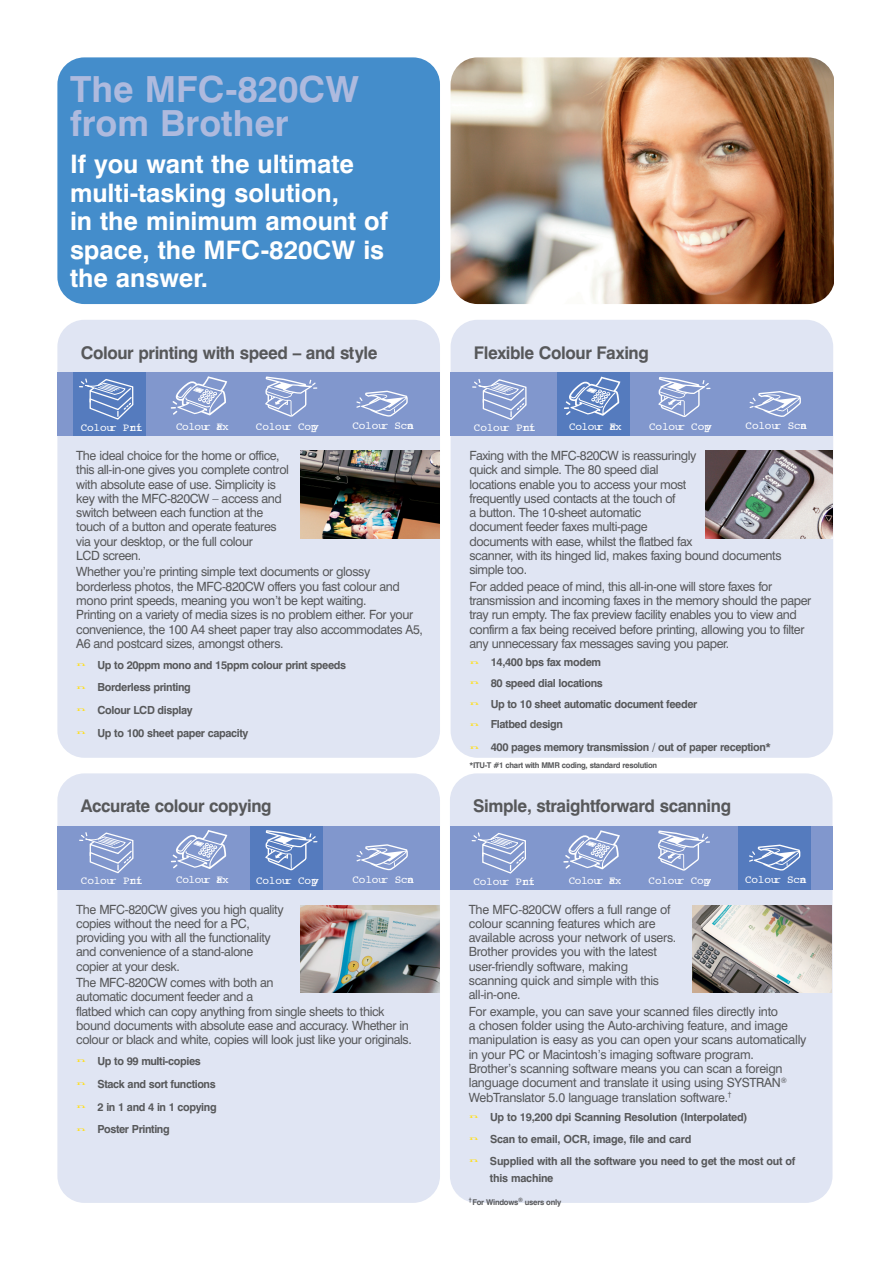
<style>
.page{position:relative;width:893px;height:1263px;background:#fff}
.page>*{position:absolute;margin:0;border:0;box-sizing:border-box;transform-origin:0 0}
.t1{font:700 36px/34.5px "Swiss 721 BT";color:#aebade}
.t2{font:700 25.5px/28.5px "Swiss 721 BT";color:#fff}
.t3{font:700 17.4px "Swiss 721 BT";letter-spacing:-.025em;color:#57585a}
.t4{font:12.75px/14.2px "Swiss 721 BT";letter-spacing:-.035em;color:#57585a}
.t5{font:700 11.1px/22.8px "Swiss 721 BT";letter-spacing:-.035em;color:#57585a}
.t6{font:11.1px "Courier";letter-spacing:-.02em;color:#fff}
.t7{font:11.1px "Courier";letter-spacing:-.04em;color:#fff}
.t8{font:700 7.95px "Swiss 721 BT";letter-spacing:-.035em;color:#57585a}
</style>
<div class="page">
<div style="left:57px;top:57px;width:383px;height:247px;background:#448dcb;border-radius:27px"></div>
<div style="left:57px;top:320px;width:383px;height:438px;background:#e0e5f3;border-radius:27px"></div>
<div style="left:57px;top:372px;width:383px;height:63px;background:#8197cd"></div>
<div style="left:73px;top:372px;width:72px;height:63px;background:#557bbe"></div>
<img style="left:300px;top:451px;width:139px;height:87px">
<div style="left:57px;top:773px;width:383px;height:430px;background:#e0e5f3;border-radius:27px"></div>
<div style="left:57px;top:826px;width:383px;height:63px;background:#8197cd"></div>
<div style="left:251px;top:826px;width:72px;height:63px;background:#557bbe"></div>
<img style="left:300px;top:905px;width:139px;height:87px">
<div style="left:451px;top:320px;width:382px;height:438px;background:#e0e5f3;border-radius:27px"></div>
<div style="left:451px;top:372px;width:382px;height:63px;background:#8197cd"></div>
<div style="left:557px;top:372px;width:72px;height:63px;background:#557bbe"></div>
<div style="left:450px;top:773px;width:382px;height:430px;background:#e0e5f3;border-radius:27px"></div>
<div style="left:450px;top:826px;width:382px;height:63px;background:#8197cd"></div>
<div style="left:738px;top:826px;width:72px;height:63px;background:#557bbe"></div>
<img style="left:451px;top:57px;width:383px;height:247px;border-radius:27px">
<svg style="left:171px;top:376px;width:56px;height:39px"></svg>
<svg style="left:265px;top:376px;width:52px;height:41px"></svg>
<svg style="left:356px;top:391px;width:52px;height:26px"></svg>
<svg style="left:79px;top:378px;width:54px;height:42px"></svg>
<svg style="left:171px;top:830px;width:56px;height:39px"></svg>
<svg style="left:265px;top:830px;width:52px;height:40px"></svg>
<svg style="left:356px;top:844px;width:52px;height:26px"></svg>
<svg style="left:79px;top:832px;width:55px;height:41px"></svg>
<svg style="left:564px;top:377px;width:56px;height:39px"></svg>
<svg style="left:658px;top:377px;width:52px;height:40px"></svg>
<svg style="left:749px;top:391px;width:52px;height:26px"></svg>
<svg style="left:472px;top:379px;width:55px;height:41px"></svg>
<svg style="left:563px;top:830px;width:57px;height:39px"></svg>
<svg style="left:658px;top:830px;width:52px;height:41px"></svg>
<svg style="left:749px;top:844px;width:51px;height:27px"></svg>
<svg style="left:472px;top:832px;width:54px;height:42px"></svg>
<img style="left:705px;top:451px;width:128px;height:87px">
<img style="left:693px;top:905px;width:139px;height:87px">
<h1 class="t1" style="left:70px;top:74px;width:290px">The MFC-820CW from Brother</h1>
<h2 class="t2" style="left:70px;top:152px;width:319px">If you want the ultimate multi-tasking solution,<br>in the minimum amount of space, the MFC-820CW is the answer.</h2>
<h3 class="t3" style="left:81px;top:345px;width:298px">Colour printing with speed – and style</h3>
<h3 class="t3" style="left:474px;top:345px;width:176px">Flexible Colour Faxing</h3>
<p class="t6" style="left:81px;top:422px;width:63px">Colour Print</p>
<p class="t7" style="left:176px;top:421px;width:54px">Colour Fax</p>
<p class="t6" style="left:256px;top:422px;width:65px">Colour Copy</p>
<p class="t6" style="left:352px;top:421px;width:63px">Colour Scan</p>
<p class="t6" style="left:474px;top:423px;width:63px">Colour Print</p>
<p class="t7" style="left:569px;top:422px;width:54px">Colour Fax</p>
<p class="t6" style="left:649px;top:422px;width:65px">Colour Copy</p>
<p class="t6" style="left:746px;top:421px;width:63px">Colour Scan</p>
<p class="t4" style="left:76px;top:449px;width:214px">The ideal choice for the home or office, this all-in-one gives you complete control with absolute ease of use. Simplicity is key with the MFC-820CW – access and switch between each function at the touch of a button and operate features via your desktop, or the full colour<br>LCD screen.</p>
<p class="t4" style="left:76px;top:566px;width:348px">Whether you’re printing simple text documents or glossy borderless photos, the MFC-820CW offers you fast colour and mono print speeds, meaning you won’t be kept waiting.<br>Printing on a variety of media sizes is no problem either. For your convenience, the 100 A4 sheet paper tray also accommodates A5, A6 and postcard sizes, amongst others.</p>
<p class="t5" style="left:76px;top:654px;width:271px"><sup>n</sup> Up to 20ppm mono and 15ppm colour print speeds <sup>n</sup> Borderless printing<br><sup>n</sup> Colour LCD display<br><sup>n</sup> Up to 100 sheet paper capacity</p>
<p class="t4" style="left:469px;top:449px;width:314px">Faxing with the MFC-820CW is reassuringly<br>quick and simple. The 80 speed dial<br>locations enable you to access your most<br>frequently used contacts at the touch of<br>a button. The 10-sheet automatic<br>document feeder faxes multi-page<br>documents with ease, whilst the flatbed fax<br>scanner, with its hinged lid, makes faxing bound documents simple too.</p>
<p class="t4" style="left:469px;top:580px;width:343px">For added peace of mind, this all-in-one will store faxes for transmission and incoming faxes in the memory should the paper tray run empty. The fax preview facility enables you to view and confirm a fax being received before printing, allowing you to filter any unnecessary fax messages saving you paper.</p>
<p class="t5" style="left:469px;top:653px;width:229px;line-height:20.7px"><sup>n</sup> 14,400 bps fax modem<br><sup>n</sup> 80 speed dial locations<br><sup>n</sup> Up to 10 sheet automatic document feeder <sup>n</sup> Flatbed design</p>
<p class="t5" style="left:469px;top:737px;width:303px"><sup>n</sup> 400 pages memory transmission / out of paper reception*</p>
<p class="t8" style="left:469px;top:762px;width:189px">*ITU-T #1 chart with MMR coding, standard resolution</p>
<h3 class="t3" style="left:81px;top:799px;width:192px">Accurate colour copying</h3>
<h3 class="t3" style="left:473px;top:799px;width:259px">Simple, straightforward scanning</h3>
<p class="t6" style="left:81px;top:876px;width:63px">Colour Print</p>
<p class="t7" style="left:176px;top:875px;width:54px">Colour Fax</p>
<p class="t6" style="left:256px;top:875px;width:65px">Colour Copy</p>
<p class="t6" style="left:353px;top:874px;width:63px">Colour Scan</p>
<p class="t6" style="left:473px;top:876px;width:63px">Colour Print</p>
<p class="t7" style="left:569px;top:875px;width:54px">Colour Fax</p>
<p class="t6" style="left:649px;top:876px;width:65px">Colour Copy</p>
<p class="t6" style="left:745px;top:874px;width:63px">Colour Scan</p>
<p class="t4" style="left:76px;top:903px;width:209px">The MFC-820CW gives you high quality copies without the need for a PC, providing you with all the functionality and convenience of a stand-alone copier at your desk.</p>
<p class="t4" style="left:76px;top:977px;width:337px">The MFC-820CW comes with both an<br>automatic document feeder and a<br>flatbed which can copy anything from single sheets to thick bound documents with absolute ease and accuracy. Whether in colour or black and white, copies will look just like your originals.</p>
<p class="t5" style="left:76px;top:1050px;width:142px"><sup>n</sup> Up to 99 multi-copies<br><sup>n</sup> Stack and sort functions <sup>n</sup> 2 in 1 and 4 in 1 copying <sup>n</sup> Poster Printing</p>
<p class="t4" style="left:469px;top:903px;width:209px">The MFC-820CW offers a full range of colour scanning features which are available across your network of users.<br>Brother provides you with the latest user-friendly software, making scanning quick and simple with this all-in-one.</p>
<p class="t4" style="left:469px;top:1005px;width:339px">For example, you can save your scanned files directly into<br>a chosen folder using the Auto-archiving feature, and image manipulation is easy as you can open your scans automatically in your PC or Macintosh’s imaging software program.<br>Brother’s scanning software means you can scan a foreign language document and translate it using using SYSTRAN<sup>® </sup>WebTranslator 5.0 language translation software.<sup>†</sup></p>
<p class="t5" style="left:469px;top:1107px;width:328px;line-height:21.8px"><sup>n</sup> Up to 19,200 dpi Scanning Resolution (Interpolated)<br><sup>n</sup> Scan to email, OCR, image, file and card<br><sup>n</sup> Supplied with all the software you need to get the most out of</p>
<p class="t5" style="left:490px;top:1167px;width:65px">this machine</p>
<p class="t8" style="left:469px;top:1199px;width:94px"><sup>†</sup> For Windows<sup>®</sup> users only</p>
</div>
